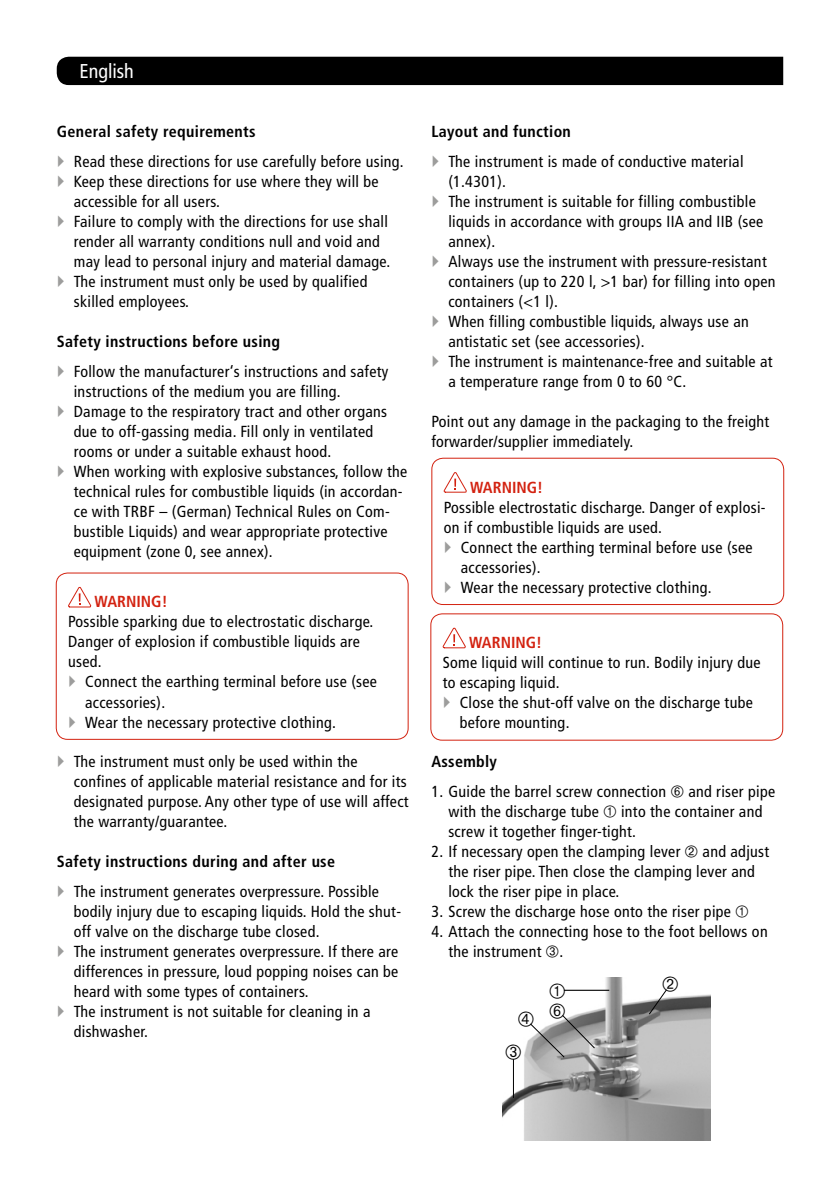
<style>
.page{position:relative;width:840px;height:1191px;background:#fff}
.page>*{position:absolute;margin:0;border:0;box-sizing:border-box;transform-origin:0 0}
.t1{font:condensed 20px "Frutiger";color:#fff}
.t2{font:condensed 16px/20px "Frutiger";letter-spacing:.02em;color:#000}
.t3{font:700 condensed 16px "Frutiger";letter-spacing:.02em;color:#000}
.t4{font:700 condensed 16px "Frutiger";color:#d32210}
</style>
<div class="page">
<div style="left:57px;top:57px;width:725px;height:28px;background:#000"></div>
<svg style="left:68px;top:587px;width:23px;height:20px"></svg>
<div style="left:56px;top:572px;width:352px;height:168px;border:1px solid #d32210;border-radius:11px"></div>
<svg style="left:443px;top:472px;width:23px;height:20px"></svg>
<div style="left:431px;top:458px;width:352px;height:147px;border:1px solid #d32210;border-radius:11px"></div>
<svg style="left:442px;top:628px;width:23px;height:20px"></svg>
<div style="left:430px;top:613px;width:352px;height:127px;border:1px solid #d32210;border-radius:11px"></div>
<img style="left:502px;top:977px;width:208px;height:163px">
<hr style="left:563px;top:989px;width:46px;height:1px;background:#000">
<hr style="left:512px;top:1059px;width:1px;height:39px;background:#000">
<svg style="left:647px;top:977px;width:30px;height:38px"></svg>
<svg style="left:505px;top:983px;width:90px;height:76px"></svg>
<p class="t1" style="left:79px;top:60px;width:56px">English</p>
<p class="t3" style="left:57px;top:122px;width:200px">General safety requirements</p>
<p class="t2" style="left:74px;top:151px;width:331px">Read these directions for use carefully before using.<br>Keep these directions for use where they will be accessible for all users.<br>Failure to comply with the directions for use shall render all warranty conditions null and void and may lead to personal injury and material damage.<br>The instrument must only be used by qualified skilled employees.</p>
<p class="t3" style="left:57px;top:332px;width:225px">Safety instructions before using</p>
<p class="t2" style="left:74px;top:361px;width:335px">Follow the manufacturer‘s instructions and safety instructions of the medium you are filling.<br>Damage to the respiratory tract and other organs due to off-gassing media. Fill only in ventilated rooms or under a suitable exhaust hood.<br>When working with explosive substances, follow the technical rules for combustible liquids (in accordan&shy;ce with TRBF – (German) Technical Rules on Com&shy;bustible Liquids) and wear appropriate protective equipment (zone 0, see annex).</p>
<p class="t4" style="left:94px;top:592px;width:75px">WARNING!</p>
<p class="t2" style="left:68px;top:612px;width:306px">Possible sparking due to electrostatic discharge.<br>Danger of explosion if combustible liquids are used.</p>
<p class="t2" style="left:85px;top:672px;width:293px">Connect the earthing terminal before use (see accessories).<br>Wear the necessary protective clothing.</p>
<p class="t2" style="left:74px;top:751px;width:336px">The instrument must only be used within the confines of applicable material resistance and for its designated purpose. Any other type of use will affect the warranty/guarantee.</p>
<p class="t3" style="left:57px;top:852px;width:280px">Safety instructions during and after use</p>
<p class="t2" style="left:74px;top:881px;width:328px">The instrument generates overpressure. Possible bodily injury due to escaping liquids. Hold the shut&shy;off valve on the discharge tube closed.<br>The instrument generates overpressure. If there are differences in pressure, loud popping noises can be heard with some types of containers.<br>The instrument is not suitable for cleaning in a dishwasher.</p>
<p class="t3" style="left:431px;top:122px;width:141px">Layout and function</p>
<p class="t2" style="left:448px;top:151px;width:328px">The instrument is made of conductive material (1.4301).<br>The instrument is suitable for filling combustible liquids in accordance with groups IIA and IIB (see annex).<br>Always use the instrument with pressure-resistant containers (up to 220 l, &gt;1 bar) for filling into open containers (&lt;1 l).<br>When filling combustible liquids, always use an antistatic set (see accessories).<br>The instrument is maintenance-free and suitable at a temperature range from 0 to 60 °C.</p>
<p class="t2" style="left:431px;top:411px;width:339px">Point out any damage in the packaging to the freight forwarder/supplier immediately.</p>
<p class="t4" style="left:470px;top:477px;width:75px">WARNING!</p>
<p class="t2" style="left:443px;top:497px;width:323px">Possible electrostatic discharge. Danger of explosi&shy;on if combustible liquids are used.</p>
<p class="t2" style="left:460px;top:537px;width:293px">Connect the earthing terminal before use (see accessories).<br>Wear the necessary protective clothing.</p>
<p class="t4" style="left:469px;top:633px;width:75px">WARNING!</p>
<p class="t2" style="left:442px;top:653px;width:319px">Some liquid will continue to run. Bodily injury due to escaping liquid.</p>
<p class="t2" style="left:459px;top:693px;width:294px">Close the shut-off valve on the discharge tube before mounting.</p>
<p class="t3" style="left:431px;top:752px;width:67px">Assembly</p>
<p class="t2" style="left:431px;top:781px;width:236px">1. Guide the barrel screw connection</p>
<p class="t2" style="left:688px;top:781px;width:88px">and riser pipe</p>
<p class="t2" style="left:448px;top:801px;width:152px">with the discharge tube</p>
<p class="t2" style="left:448px;top:801px;width:315px;text-indent:172px">into the container and screw it together finger-tight.</p>
<p class="t2" style="left:431px;top:841px;width:250px">2. If necessary open the clamping lever</p>
<p class="t2" style="left:448px;top:841px;width:322px;text-indent:254px">and adjust the riser pipe. Then close the clamping lever and lock the riser pipe in place.</p>
<p class="t2" style="left:431px;top:901px;width:301px">3. Screw the discharge hose onto the riser pipe</p>
<p class="t2" style="left:448px;top:921px;width:320px;text-indent:-17px">4. Attach the connecting hose to the foot bellows on the instrument .</p>
</div>
